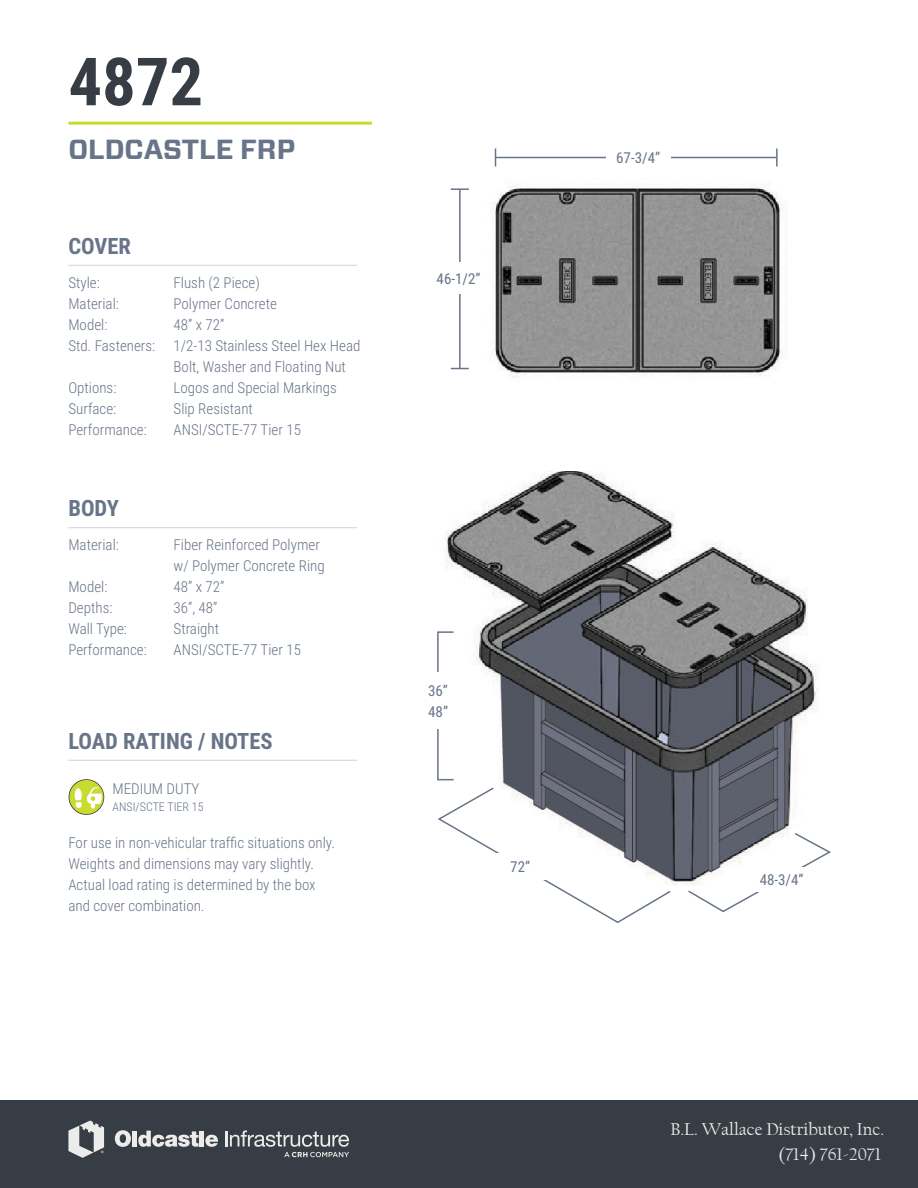
<style>
.page{position:relative;width:918px;height:1188px;background:#fff}
.page>*{position:absolute;margin:0;border:0;box-sizing:border-box;transform-origin:0 0}
.t1{font:700 66.6px "Roboto Condensed";color:#363d44}
.t2{font:700 27.6px "Forza";color:#687488}
.t3{font:700 22.5px "Roboto Condensed";color:#687488}
.t4{font:18px/24.9px "Californian FB";color:#ecedea;text-align:right}
.t5{font:300 15px/21px "Roboto Condensed";color:#687488}
.t6{font:15px "Roboto Condensed";color:#687488}
.t7{font:300 12px "Roboto Condensed";color:#687488}
</style>
<div class="page">
<div style="left:0;top:1100px;width:918px;height:88px;background:#363d44"></div>
<hr style="left:68px;top:122px;width:304px;height:3px;background:#cadb2f">
<svg style="left:115px;top:1130px;width:16px;height:17px"></svg>
<div style="left:132px;top:1131px;width:5px;height:16px;background:#ecedea"></div>
<svg style="left:138px;top:1131px;width:61px;height:16px"></svg>
<hr style="left:200px;top:1131px;width:4px;height:16px;background:#ecedea">
<svg style="left:205px;top:1135px;width:13px;height:12px"></svg>
<svg style="left:68px;top:1121px;width:36px;height:37px"></svg>
<svg style="left:225px;top:1130px;width:124px;height:27px"></svg>
<hr style="left:68px;top:265px;width:289px;height:1px;background:#687488">
<hr style="left:68px;top:527px;width:289px;height:1px;background:#687488">
<img style="left:437px;top:472px;width:381px;height:413px">
<img style="left:491px;top:184px;width:296px;height:194px">
<svg style="left:437px;top:786px;width:235px;height:137px"></svg>
<svg style="left:686px;top:832px;width:145px;height:81px"></svg>
<div style="left:437px;top:631px;width:17px;height:149px;border:2px solid #687488"></div>
<div style="left:409px;top:672px;width:59px;height:57px;background:#fff"></div>
<hr style="left:496px;top:157px;width:281px;height:1px;background:#687488">
<svg style="left:495px;top:148px;width:1px;height:18px"></svg>
<svg style="left:776px;top:148px;width:2px;height:18px"></svg>
<hr style="left:459px;top:189px;width:2px;height:180px;background:#687488">
<svg style="left:451px;top:368px;width:18px;height:1px"></svg>
<svg style="left:451px;top:188px;width:18px;height:2px"></svg>
<div style="left:429px;top:262px;width:59px;height:32px;background:#fff"></div>
<div style="left:606px;top:149px;width:65px;height:16px;background:#fff"></div>
<div style="left:492px;top:853px;width:56px;height:27px;background:#fff"></div>
<div style="left:745px;top:867px;width:73px;height:24px;background:#fff"></div>
<svg style="left:69px;top:779px;width:35px;height:36px"></svg>
<div style="left:69px;top:780px;width:35px;height:34px;background:#cadb2f;border-radius:50%"></div>
<svg style="left:75px;top:787px;width:27px;height:22px"></svg>
<hr style="left:68px;top:760px;width:289px;height:1px;background:#687488">
<p class="t1" style="left:68px;top:35px;width:136px">4872</p>
<p class="t2" style="left:68px;top:131px;width:228px">OLDCASTLE FRP</p>
<p class="t3" style="left:68px;top:230px;width:64px">COVER</p>
<p class="t5" style="left:68px;top:272px;width:33px">Style:</p>
<p class="t5" style="left:68px;top:293px;width:52px">Material:</p>
<p class="t5" style="left:68px;top:314px;width:40px">Model:</p>
<p class="t5" style="left:68px;top:335px;width:88px">Std. Fasteners:</p>
<p class="t5" style="left:68px;top:377px;width:49px">Options:</p>
<p class="t5" style="left:68px;top:398px;width:49px">Surface:</p>
<p class="t5" style="left:68px;top:419px;width:80px">Performance:</p>
<p class="t5" style="left:174px;top:272px;width:88px">Flush (2 Piece)</p>
<p class="t5" style="left:174px;top:293px;width:105px">Polymer Concrete</p>
<p class="t5" style="left:174px;top:314px;width:52px">48” x 72”</p>
<p class="t5" style="left:174px;top:335px;width:188px">1/2-13 Stainless Steel Hex Head<br>Bolt, Washer and Floating Nut</p>
<p class="t5" style="left:174px;top:377px;width:165px">Logos and Special Markings</p>
<p class="t5" style="left:174px;top:398px;width:81px">Slip Resistant</p>
<p class="t5" style="left:174px;top:419px;width:129px">ANSI/SCTE-77 Tier 15</p>
<p class="t3" style="left:68px;top:492px;width:52px">BODY</p>
<p class="t5" style="left:68px;top:534px;width:52px">Material:</p>
<p class="t5" style="left:68px;top:576px;width:40px">Model:</p>
<p class="t5" style="left:68px;top:597px;width:45px">Depths:</p>
<p class="t5" style="left:68px;top:618px;width:60px">Wall Type:</p>
<p class="t5" style="left:68px;top:639px;width:80px">Performance:</p>
<p class="t5" style="left:174px;top:534px;width:148px">Fiber Reinforced Polymer</p>
<p class="t5" style="left:174px;top:555px;width:153px">w/ Polymer Concrete Ring</p>
<p class="t5" style="left:174px;top:576px;width:52px">48” x 72”</p>
<p class="t5" style="left:174px;top:597px;width:45px">36”, 48”</p>
<p class="t5" style="left:174px;top:618px;width:47px">Straight</p>
<p class="t5" style="left:174px;top:639px;width:129px">ANSI/SCTE-77 Tier 15</p>
<p class="t3" style="left:68px;top:725px;width:206px">LOAD RATING / NOTES</p>
<p class="t5" style="left:113px;top:778px;width:88px">MEDIUM DUTY</p>
<p class="t7" style="left:113px;top:798px;width:92px">ANSI/SCTE TIER 15</p>
<p class="t5" style="left:68px;top:831px;width:268px">For use in non-vehicular traffic situations only.</p>
<p class="t5" style="left:68px;top:852px;width:247px">Weights and dimensions may vary slightly.</p>
<p class="t5" style="left:68px;top:873px;width:249px">Actual load rating is determined by the box and cover combination.</p>
<p class="t6" style="left:437px;top:268px;width:45px">46-1/2”</p>
<p class="t6" style="left:428px;top:680px;width:21px">36”</p>
<p class="t6" style="left:428px;top:701px;width:21px">48”</p>
<p class="t6" style="left:510px;top:856px;width:21px">72”</p>
<p class="t6" style="left:616px;top:147px;width:45px">67-3/4”</p>
<p class="t6" style="left:760px;top:869px;width:45px">48-3/4”</p>
<p class="t4" style="left:670px;top:1117px;width:215px">B.L. Wallace Distributor, Inc. (714) 761-2071</p>
</div>
